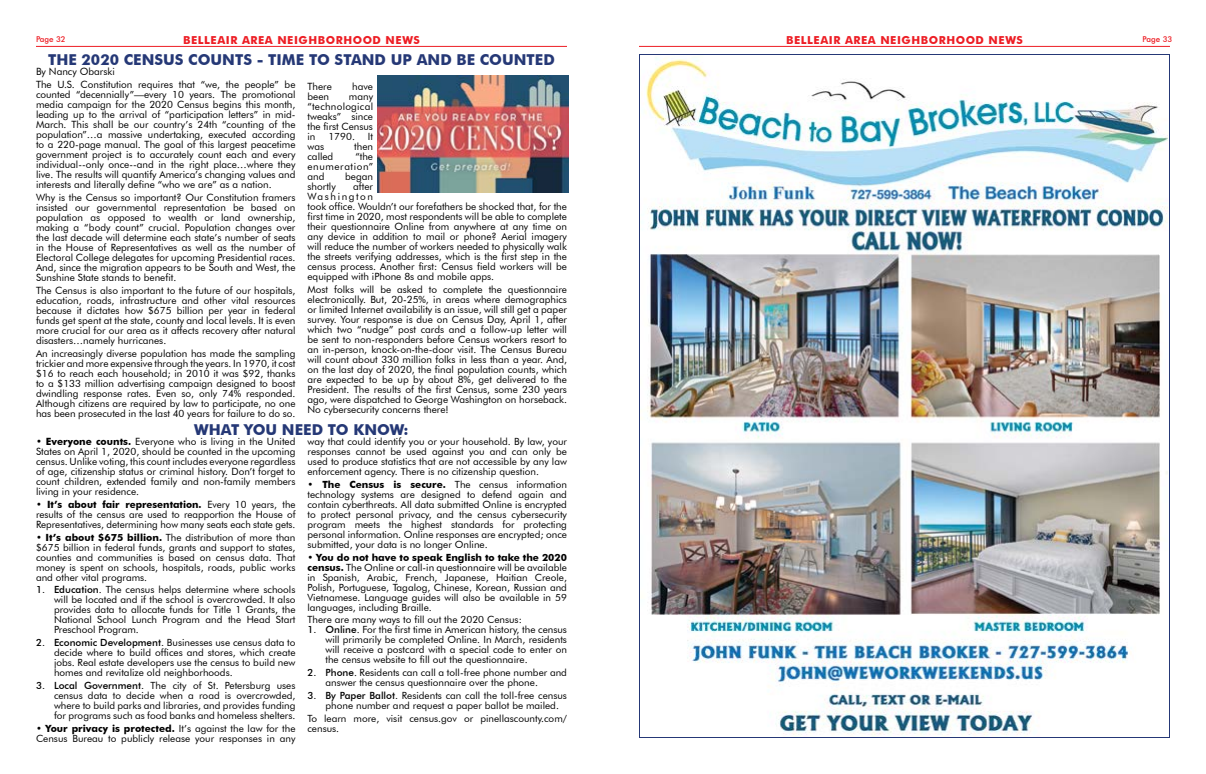
<style>
.page{position:relative;width:1206px;height:774px;background:#fff}
.page>*{position:absolute;margin:0;border:0;box-sizing:border-box;transform-origin:0 0}
.t1{font:700 15px "Futura BT";color:#253876}
.t2{font:700 11px "Futura BT";letter-spacing:.05em;color:#ed1d24}
.t3{font:10px/10px "Futura BT";color:#000;text-align:justify}
.t4{font:9.9px/10px "Futura BT";color:#000;text-align:justify}
.t5{font:500 8px "Futura BT";color:#ed1d24}
.s1{font-weight:700}
.s2{font-weight:500}
</style>
<div class="page">
<hr style="left:36px;top:46px;width:531px;height:1px;background:#ed1d24">
<hr style="left:639px;top:46px;width:531px;height:1px;background:#ed1d24">
<img style="left:645px;top:57px;width:523px;height:679px">
<img style="left:378px;top:76px;width:190px;height:117px">
<p class="t5" style="left:36px;top:34px;width:31px">Page 32</p>
<p class="t2" style="left:183px;top:34px;width:238px">BELLEAIR AREA NEIGHBORHOOD NEWS</p>
<p class="t2" style="left:786px;top:34px;width:238px">BELLEAIR AREA NEIGHBORHOOD NEWS</p>
<p class="t5" style="left:1143px;top:34px;width:31px">Page 33</p>
<h1 class="t1" style="left:48px;top:51px;width:508px">THE 2020 CENSUS COUNTS - TIME TO STAND UP AND BE COUNTED</h1>
<p class="t3" style="left:36px;top:65px;width:261px;line-height:12.9px">By Nancy Obarski<br>The U.S. Constitution requires that “we, the people” be</p>
<p class="t3" style="left:36px;top:90px;width:261px">counted “decennially”—every 10 years. The promotional media campaign for the 2020 Census begins this month, leading up to the arrival of “participation letters” in mid-March. This shall be our country’s 24th “counting of the population”…a massive undertaking, executed according to a 220-page manual. The goal of this largest peacetime government project is to accurately count each and every individual--only once--and in the right place…where they live. The results will quantify America’s changing values and interests and literally define “who we are” as a nation.</p>
<p class="t3" style="left:36px;top:193px;width:261px">Why is the Census so important? Our Constitution framers insisted our governmental representation be based on population as opposed to wealth or land ownership, making a “body count” crucial. Population changes over the last decade will determine each state’s number of seats in the House of Representatives as well as the number of Electoral College delegates for upcoming Presidential races.<br>And, since the migration appears to be South and West, the Sunshine State stands to benefit.</p>
<p class="t3" style="left:36px;top:285px;width:261px">The Census is also important to the future of our hospitals, education, roads, infrastructure and other vital resources because it dictates how $675 billion per year in federal funds get spent at the state, county and local levels. It is even more crucial for our area as it affects recovery after natural disasters…namely hurricanes.</p>
<p class="t3" style="left:36px;top:348px;width:261px">An increasingly diverse population has made the sampling trickier and more expensive through the years. In 1970, it cost $16 to reach each household; in 2010 it was $92, thanks to a $133 million advertising campaign designed to boost dwindling response rates. Even so, only 74% responded.<br>Although citizens are required by law to participate, no one has been prosecuted in the last 40 years for failure to do so.</p>
<p class="t3" style="left:308px;top:82px;width:26px">There</p>
<p class="t3" style="left:352px;top:82px;width:22px">have</p>
<p class="t3" style="left:308px;top:92px;width:23px">been</p>
<p class="t3" style="left:308px;top:92px;width:67px;text-indent:41px">many “technological tweaks” since the first Census in</p>
<p class="t3" style="left:328px;top:132px;width:28px">1790.</p>
<p class="t3" style="left:368px;top:132px;width:7px">It</p>
<p class="t3" style="left:308px;top:142px;width:18px">was</p>
<p class="t3" style="left:354px;top:142px;width:20px">then</p>
<p class="t3" style="left:308px;top:152px;width:27px">called</p>
<p class="t3" style="left:308px;top:152px;width:67px;text-indent:48px">“the enumeration” and</p>
<p class="t3" style="left:345px;top:172px;width:29px">began</p>
<p class="t3" style="left:308px;top:182px;width:261px;text-align:left;text-indent:46px">after<br>Washington<br>took office. Wouldn’t our forefathers be shocked that, for the first time in 2020, most respondents will be able to complete their questionnaire Online from anywhere at any time on any device in addition to mail or phone? Aerial imagery will reduce the number of workers needed to physically walk the streets verifying addresses, which is the first step in the census process. Another first: Census field workers will be equipped with iPhone 8s and mobile apps.</p>
<p class="t3" style="left:308px;top:285px;width:261px">Most folks will be asked to complete the questionnaire electronically. But, 20-25%, in areas where demographics or limited Internet availability is an issue, will still get a paper survey. Your response is due on Census Day, April 1, after which two “nudge” post cards and a follow-up letter will be sent to non-responders before Census workers resort to an in-person, knock-on-the-door visit. The Census Bureau will count about 330 million folks in less than a year. And, on the last day of 2020, the final population counts, which are expected to be up by about 8%, get delivered to the President. The results of the first Census, some 230 years ago, were dispatched to George Washington on horseback.<br>No cybersecurity concerns there!</p>
<h1 class="t1" style="left:194px;top:420px;width:216px">WHAT YOU NEED TO KNOW:</h1>
<p class="t3" style="left:36px;top:436px;width:261px">• <span class="s1">Everyone counts.</span> Everyone who is living in the United States on April 1, 2020, should be counted in the upcoming census. Unlike voting, this count includes everyone regardless of age, citizenship status or criminal history. Don’t forget to count children, extended family and non-family members living in your residence.</p>
<p class="t3" style="left:36px;top:499px;width:261px">• <span class="s1">It’s about fair representation.</span> Every 10 years, the results of the census are used to reapportion the House of Representatives, determining how many seats each state gets.</p>
<p class="t4" style="left:36px;top:532px;width:261px">• <span class="s1">It’s about $675 billion.</span> The distribution of more than $675 billion in federal funds, grants and support to states, counties and communities is based on census data. That money is spent on schools, hospitals, roads, public works and other vital programs.</p>
<p class="t4" style="left:54px;top:585px;width:243px;text-indent:-18px"><span class="s2">1. Education</span>. The census helps determine where schools will be located and if the school is overcrowded. It also provides data to allocate funds for Title 1 Grants, the National School Lunch Program and the Head Start Preschool Program.</p>
<p class="t4" style="left:54px;top:638px;width:243px;text-indent:-18px"><span class="s2">2. Economic Development.</span> Businesses use census data to decide where to build offices and stores, which create jobs. Real estate developers use the census to build new homes and revitalize old neighborhoods.</p>
<p class="t4" style="left:54px;top:681px;width:243px;text-indent:-18px"><span class="s2">3. Local Government.</span> The city of St. Petersburg uses census data to decide when a road is overcrowded, where to build parks and libraries, and provides funding for programs such as food banks and homeless shelters.</p>
<p class="t4" style="left:36px;top:723px;width:261px">• <span class="s1">Your privacy is protected.</span> It’s against the law for the<br>Census Bureau to publicly release your responses in any</p>
<p class="t3" style="left:308px;top:182px;width:30px">shortly</p>
<p class="t4" style="left:308px;top:436px;width:261px">way that could identify you or your household. By law, your responses cannot be used against you and can only be used to produce statistics that are not accessible by any law enforcement agency. There is no citizenship question.</p>
<p class="t4" style="left:308px;top:479px;width:261px"><span class="s1">• The Census is secure.</span> The census information technology systems are designed to defend again and contain cyberthreats. All data submitted Online is encrypted to protect personal privacy, and the census cybersecurity program meets the highest standards for protecting personal information. Online responses are encrypted; once submitted, your data is no longer Online.</p>
<p class="t4" style="left:308px;top:552px;width:261px"><span class="s1">• You do not have to speak English to take the 2020 census.</span> The Online or call-in questionnaire will be available in Spanish, Arabic, French, Japanese, Haitian Creole, Polish, Portuguese, Tagalog, Chinese, Korean, Russian and Vietnamese. Language guides will also be available in 59 languages, including Braille.</p>
<p class="t4" style="left:308px;top:615px;width:216px">There are many ways to fill out the 2020 Census:</p>
<p class="t4" style="left:326px;top:625px;width:243px;text-indent:-18px"><span class="s2">1. Online</span>. For the first time in American history, the census will primarily be completed Online. In March, residents will receive a postcard with a special code to enter on the census website to fill out the questionnaire.</p>
<p class="t4" style="left:326px;top:668px;width:243px;text-indent:-18px"><span class="s2">2. Phone</span>. Residents can call a toll-free phone number and answer the census questionnaire over the phone.</p>
<p class="t4" style="left:326px;top:691px;width:243px;text-indent:-18px"><span class="s2">3. By Paper Ballot.</span> Residents can call the toll-free census phone number and request a paper ballot be mailed.</p>
<p class="t4" style="left:308px;top:713px;width:261px">To learn more, visit census.gov or pinellascounty.com/ census.</p>
</div>
